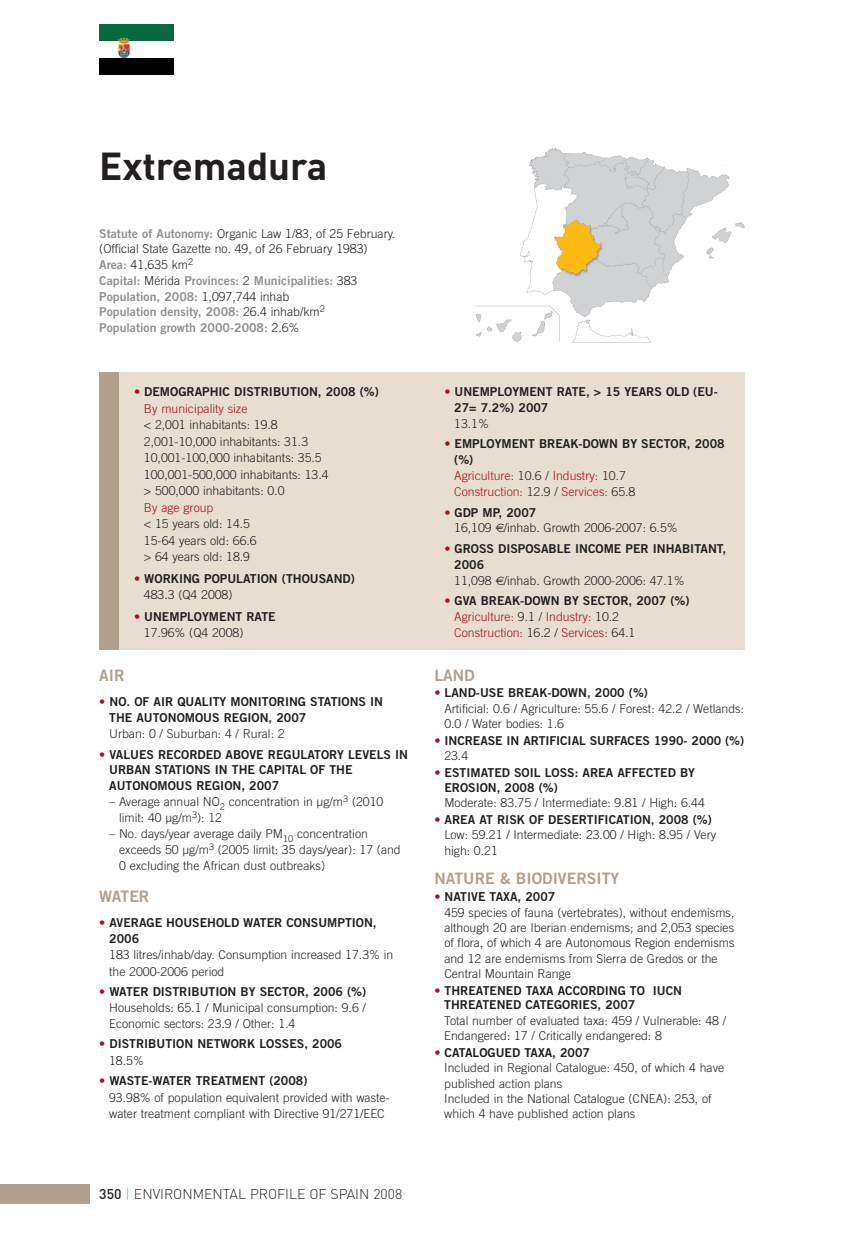
<style>
.page{position:relative;width:844px;height:1241px;background:#fff}
.page>*{position:absolute;margin:0;border:0;box-sizing:border-box;transform-origin:0 0}
.t1{font:700 38.5px "DIN";letter-spacing:-.005em;color:#231f20}
.t2{font:15.75px "Trade Gothic Bold Two";color:#b1a08e}
.t3{font:300 14px "DIN";color:#231f20}
.t4{font:300 12.25px/15.4px "Trade Gothic";color:#231f20}
.t5{font:12.25px/15.6px "Trade Gothic Bold Two";color:#231f20}
.t6{font:300 12.25px/15.8px "Trade Gothic";color:#b00d15}
.t7{font:12.25px/15.8px "Trade Gothic Bold Two";color:#929090}
.s1{font-family:"Trade Gothic Bold Two";font-weight:400;color:#929090}
.s2{font-family:"Trade Gothic";font-weight:300;color:#231f20}
.s3{color:#b00d15}
.s4{font-weight:500}
.s5{color:#50b8e8}
.s6{color:#231f20}
</style>
<div class="page">
<div style="left:99px;top:372px;width:645px;height:278px;background:#e7ddd1"></div>
<img style="left:99px;top:25px;width:75px;height:49px">
<div style="left:0;top:1183px;width:89px;height:20px;background:#b1a08e"></div>
<div style="left:99px;top:372px;width:20px;height:278px;background:#b1a08e"></div>
<img style="left:475px;top:148px;width:270px;height:194px">
<h1 class="t1" style="left:99px;top:144px;width:230px">Extremadura</h1>
<p class="t4" style="left:99px;top:226px;width:298px"><span class="s1">Statute of Autonomy:</span> Organic Law 1/83, of 25 February. (Official State Gazette no. 49, of 26 February 1983)<br><span class="s1">Area:</span> 41,635 km<sup>2</sup></p>
<p class="t7" style="left:99px;top:274px;width:259px">Capital: <span class="s2">Mérida</span> Provinces: <span class="s2">2</span> Municipalities: <span class="s2">383<br></span>Population, 2008: <span class="s2">1,097,744 inhab<br></span>Population density, 2008: <span class="s2">26.4 inhab/km</span><sup>2<br></sup>Population growth 2000-2008: <span class="s2">2.6%</span></p>
<p class="t5" style="left:134px;top:385px;width:246px"><span class="s3">•</span> DEMOGRAPHIC DISTRIBUTION, 2008 (%)</p>
<p class="t6" style="left:144px;top:401px;width:105px">By municipality size</p>
<p class="t4" style="left:144px;top:417px;width:186px;line-height:16.4px">&lt; 2,001 inhabitants: 19.8<br>2,001-10,000 inhabitants: 31.3<br>10,001-100,000 inhabitants: 35.5<br>100,001-500,000 inhabitants: 13.4 &gt; 500,000 inhabitants: 0.0</p>
<p class="t6" style="left:144px;top:500px;width:71px">By age group</p>
<p class="t4" style="left:144px;top:516px;width:114px;line-height:16.4px">&lt; 15 years old: 14.5<br>15-64 years old: 66.6 &gt; 64 years old: 18.9</p>
<p class="t5" style="left:134px;top:571px;width:222px"><span class="s3">•</span> WORKING POPULATION (THOUSAND)</p>
<p class="t4" style="left:144px;top:588px;width:90px">483.3 (Q4 2008)</p>
<p class="t5" style="left:134px;top:609px;width:143px"><span class="s3">•</span> UNEMPLOYMENT RATE</p>
<p class="t4" style="left:144px;top:626px;width:101px">17.96% (Q4 2008)</p>
<p class="t2" style="left:99px;top:669px;width:27px">AIR</p>
<p class="t5" style="left:109px;top:695px;width:275px;text-indent:-10px"><span class="s3">•</span> NO. OF AIR QUALITY MONITORING STATIONS IN<br>THE AUTONOMOUS REGION, 2007</p>
<p class="t4" style="left:109px;top:727px;width:177px">Urban: 0 / Suburban: 4 / Rural: 2</p>
<p class="t5" style="left:109px;top:747px;width:300px;text-indent:-10px"><span class="s3">•</span> VALUES RECORDED ABOVE REGULATORY LEVELS IN<br>URBAN STATIONS IN THE CAPITAL OF THE<br>AUTONOMOUS REGION, 2007</p>
<p class="t4" style="left:119px;top:794px;width:266px;line-height:15.9px;text-indent:-10px">– Average annual NO<sub>2</sub> concentration in µg/m<sup>3</sup> (2010 limit: 40 µg/m<sup>3</sup>): 12</p>
<p class="t4" style="left:119px;top:826px;width:283px;line-height:15.9px;text-indent:-10px">– No. days/year average daily PM<sub>10</sub> concentration exceeds 50 µg/m<sup>3</sup> (2005 limit: 35 days/year): 17 (and<br>0 excluding the African dust outbreaks)</p>
<p class="t2" style="left:99px;top:890px;width:52px">WATER</p>
<p class="t5" style="left:109px;top:916px;width:269px;text-indent:-10px"><span class="s3">•</span> AVERAGE HOUSEHOLD WATER CONSUMPTION,<br>2006</p>
<p class="t4" style="left:109px;top:947px;width:285px;line-height:16.4px">183 litres/inhab/day. Consumption increased 17.3% in the 2000-2006 period</p>
<p class="t5" style="left:99px;top:985px;width:268px"><span class="s3">•</span> WATER DISTRIBUTION BY SECTOR, 2006 (%)</p>
<p class="t4" style="left:109px;top:1000px;width:258px">Households: 65.1 / Municipal consumption: 9.6 /<br>Economic sectors: 23.9 / Other: 1.4</p>
<p class="t5" style="left:99px;top:1036px;width:244px"><span class="s3">•</span> DISTRIBUTION NETWORK LOSSES, 2006</p>
<p class="t4" style="left:109px;top:1053px;width:36px">18.5%</p>
<p class="t5" style="left:99px;top:1074px;width:210px"><span class="s3">•</span> WASTE-WATER TREATMENT (2008)</p>
<p class="t4" style="left:109px;top:1089px;width:282px;line-height:16.4px">93.98% of population equivalent provided with waste&shy;water treatment compliant with Directive 91/271/EEC</p>
<p class="t3" style="left:99px;top:1185px;width:304px"><span class="s4">350</span> <span class="s5">|</span> ENVIRONMENTAL PROFILE OF SPAIN 2008</p>
<p class="t5" style="left:454px;top:385px;width:265px;text-indent:-10px"><span class="s3">•</span> UNEMPLOYMENT RATE, &gt; 15 YEARS OLD (EU-<br>27= 7.2%) 2007</p>
<p class="t4" style="left:454px;top:416px;width:36px">13.1%</p>
<p class="t5" style="left:454px;top:437px;width:272px;text-indent:-10px"><span class="s3">•</span> EMPLOYMENT BREAK-DOWN BY SECTOR, 2008 (%)</p>
<p class="t6" style="left:454px;top:468px;width:183px">Agriculture: <span class="s6">10.6 /</span> Industry: <span class="s6">10.7<br></span>Construction: <span class="s6">12.9 /</span> Services: <span class="s6">65.8</span></p>
<p class="t5" style="left:444px;top:505px;width:94px"><span class="s3">•</span> GDP MP, 2007</p>
<p class="t4" style="left:454px;top:521px;width:225px">16,109 /inhab. Growth 2006-2007: 6.5%</p>
<p class="t5" style="left:454px;top:542px;width:273px;text-indent:-10px"><span class="s3">•</span> GROSS DISPOSABLE INCOME PER INHABITANT,<br>2006</p>
<p class="t4" style="left:454px;top:573px;width:232px">11,098 /inhab. Growth 2000-2006: 47.1%</p>
<p class="t5" style="left:444px;top:594px;width:247px"><span class="s3">•</span> GVA BREAK-DOWN BY SECTOR, 2007 (%)</p>
<p class="t6" style="left:454px;top:610px;width:183px">Agriculture: <span class="s6">9.1 /</span> Industry: <span class="s6">10.2<br></span>Construction: <span class="s6">16.2 /</span> Services: <span class="s6">64.1</span></p>
<p class="t2" style="left:434px;top:669px;width:42px">LAND</p>
<p class="t5" style="left:434px;top:686px;width:215px"><span class="s3">•</span> LAND-USE BREAK-DOWN, 2000 (%)</p>
<p class="t4" style="left:444px;top:701px;width:301px">Artificial: 0.6 / Agriculture: 55.6 / Forest: 42.2 / Wetlands:<br>0.0 / Water bodies: 1.6</p>
<p class="t5" style="left:434px;top:733px;width:311px"><span class="s3">•</span> INCREASE IN ARTIFICIAL SURFACES 1990- 2000 (%)</p>
<p class="t4" style="left:444px;top:749px;width:25px">23.4</p>
<p class="t5" style="left:444px;top:766px;width:252px;line-height:14.5px;text-indent:-10px"><span class="s3">•</span> ESTIMATED SOIL LOSS: AREA AFFECTED BY<br>EROSION, 2008 (%)</p>
<p class="t4" style="left:444px;top:796px;width:262px">Moderate: 83.75 / Intermediate: 9.81 / High: 6.44</p>
<p class="t5" style="left:434px;top:812px;width:279px"><span class="s3">•</span> AREA AT RISK OF DESERTIFICATION, 2008 (%)</p>
<p class="t4" style="left:444px;top:828px;width:273px">Low: 59.21 / Intermediate: 23.00 / High: 8.95 / Very high: 0.21</p>
<p class="t2" style="left:434px;top:872px;width:186px">NATURE &amp; BIODIVERSITY</p>
<p class="t5" style="left:434px;top:890px;width:122px"><span class="s3">•</span> NATIVE TAXA, 2007</p>
<p class="t4" style="left:444px;top:905px;width:291px">459 species of fauna (vertebrates), without endemisms, although 20 are Iberian endemisms; and 2,053 species of flora, of which 4 are Autonomous Region endemisms and 12 are endemisms from Sierra de Gredos or the Central Mountain Range</p>
<p class="t5" style="left:444px;top:984px;width:239px;line-height:14.5px;text-indent:-10px"><span class="s3">•</span> THREATENED TAXA ACCORDING TO IUCN<br>THREATENED CATEGORIES, 2007</p>
<p class="t4" style="left:444px;top:1013px;width:283px">Total number of evaluated taxa: 459 / Vulnerable: 48 /<br>Endangered: 17 / Critically endangered: 8</p>
<p class="t5" style="left:434px;top:1045px;width:157px"><span class="s3">•</span> CATALOGUED TAXA, 2007</p>
<p class="t4" style="left:444px;top:1061px;width:281px">Included in Regional Catalogue: 450, of which 4 have published action plans<br>Included in the National Catalogue (CNEA): 253, of which 4 have published action plans</p>
</div>
